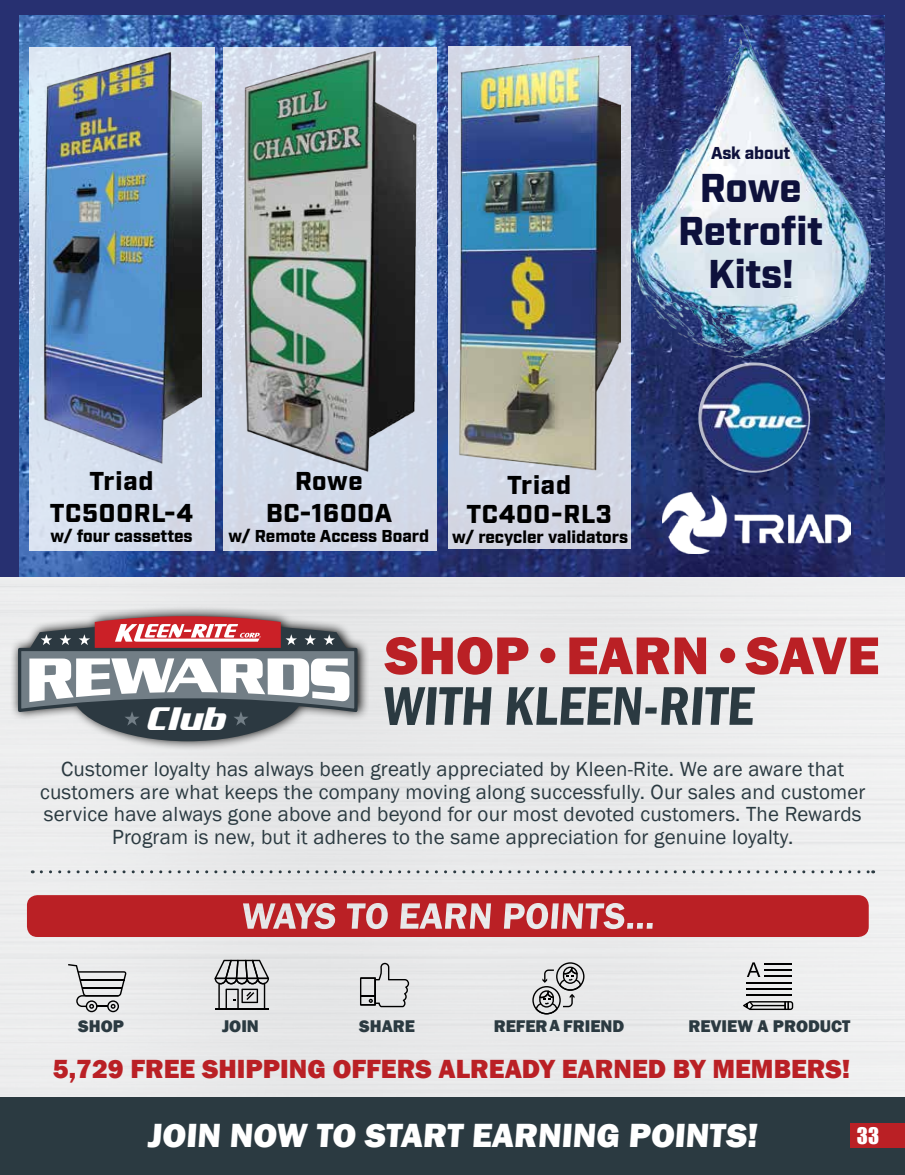
<style>
.page{position:relative;width:905px;height:1175px;background:#fff}
.page>*{position:absolute;margin:0;border:0;box-sizing:border-box;transform-origin:0 0}
.t1{font:900 40.2px/43px "Industry";letter-spacing:-.005em;color:#0e113c;text-align:center}
.t2{font:800 34.5px "Franklin Gothic";color:#fff}
.t3{font:italic 700 32.4px "Enter Sansman";color:#fff}
.t4{font:800 27px "Franklin Gothic";color:#ba2025}
.t5{font:900 25.8px/31.5px "Industry";letter-spacing:.03em;color:#000;text-align:center}
.t6{font:21px/22.5px "Franklin Gothic";letter-spacing:.01em;color:#2b3a41;text-align:center}
.t7{font:21px "Impact";color:#fff}
.t8{font:800 17.4px "Franklin Gothic";color:#2b3a41}
.t9{font:900 17.25px "Industry";color:#000}
.t10{font:900 17.25px "Industry";letter-spacing:-.005em;color:#0e113c}
.t11{font:800 16.5px "Franklin Gothic";color:#2b3a41}
</style>
<div class="page">
<div style="left:0;top:577px;width:904px;height:520px;background:#e9eaeb"></div>
<svg style="left:746px;top:962px;width:45px;height:15px"></svg>
<hr style="left:763px;top:975px;width:28px;height:2px;background:#000">
<hr style="left:746px;top:982px;width:45px;height:1px;background:#000">
<hr style="left:746px;top:988px;width:45px;height:1px;background:#000">
<hr style="left:746px;top:994px;width:45px;height:1px;background:#000">
<svg style="left:743px;top:1001px;width:50px;height:9px"></svg>
<svg style="left:68px;top:964px;width:58px;height:48px;background:#bcbdbd"></svg>
<svg style="left:214px;top:959px;width:55px;height:50px;background:#a8a9a9"></svg>
<svg style="left:532px;top:962px;width:52px;height:52px;background:#b6b7b8"></svg>
<svg style="left:360px;top:962px;width:49px;height:45px;background:#c2c3c4"></svg>
<svg style="left:27px;top:895px;width:841px;height:42px;background:#c03c41"></svg>
<svg style="left:384px;top:637px;width:494px;height:37px;background:#cf7a7d"></svg>
<svg style="left:384px;top:687px;width:371px;height:38px;background:#878f93"></svg>
<svg style="left:10px;top:605px;width:359px;height:145px;background:#dbdcdd"></svg>
<div style="left:71px;top:641px;width:233px;height:100px;background:#2c3941;border-radius:50%"></div>
<svg style="left:16px;top:614px;width:343px;height:111px"></svg>
<svg style="left:41px;top:870px;width:832px;height:3px;background:#bbbfc2"></svg>
<div style="left:0;top:1097px;width:904px;height:77px;background:#2b3a41"></div>
<div style="left:547px;top:1019px;width:13px;height:12px;background:#e6eaeb"></div>
<div style="left:850px;top:1124px;width:54px;height:24px;background:#ba2025"></div>
<div style="left:0;top:0;width:904px;height:577px;background:#273071"></div>
<img style="left:20px;top:15px;width:864px;height:562px">
<img style="left:625px;top:15px;width:245px;height:343px">
<div style="left:448px;top:47px;width:183px;height:502px;background:#d3d7e4"></div>
<div style="left:30px;top:47px;width:185px;height:503px;background:#d5deed"></div>
<div style="left:223px;top:47px;width:214px;height:503px;background:#d3d9e8"></div>
<img style="left:662px;top:492px;width:188px;height:61px">
<img style="left:240px;top:48px;width:185px;height:424px">
<img style="left:37px;top:48px;width:165px;height:419px">
<img style="left:451px;top:55px;width:169px;height:417px">
<img style="left:700px;top:361px;width:111px;height:112px">
<p class="t10" style="left:711px;top:142px;width:81px">Ask about</p>
<h1 class="t1" style="left:678px;top:168px;width:146px">Rowe<br>Retrofit<br>Kits!</h1>
<p class="t5" style="left:50px;top:466px;width:145px">Triad<br>TC500RL-4</p>
<p class="t9" style="left:50px;top:526px;width:144px">w/ four cassettes</p>
<p class="t9" style="left:452px;top:527px;width:178px">w/ recycler validators</p>
<p class="t5" style="left:266px;top:466px;width:127px">Rowe<br>BC-1600A</p>
<p class="t9" style="left:229px;top:526px;width:202px">w/ Remote Access Board</p>
<p class="t5" style="left:466px;top:472px;width:147px;line-height:28.7px">Triad<br>TC400-RL3</p>
<h3 class="t3" style="left:148px;top:700px;width:80px">Club</h3>
<p class="t6" style="left:40px;top:758px;width:827px">Customer loyalty has always been greatly appreciated by Kleen-Rite. We are aware that customers are what keeps the company moving along successfully. Our sales and customer service have always gone above and beyond for our most devoted customers. The Rewards Program is new, but it adheres to the same appreciation for genuine loyalty.</p>
<p class="t11" style="left:549px;top:1014px;width:12px">A</p>
<p class="t8" style="left:78px;top:1014px;width:47px">SHOP</p>
<p class="t8" style="left:222px;top:1014px;width:38px">JOIN</p>
<p class="t8" style="left:359px;top:1014px;width:57px">SHARE</p>
<p class="t8" style="left:493px;top:1014px;width:132px">REFERA FRIEND</p>
<p class="t8" style="left:688px;top:1014px;width:163px">REVIEW A PRODUCT</p>
<p class="t4" style="left:53px;top:1051px;width:798px">5,729 FREE SHIPPING OFFERS ALREADY EARNED BY MEMBERS!</p>
<h2 class="t2" style="left:147px;top:1113px;width:614px">JOIN NOW TO START EARNING POINTS!</h2>
<p class="t7" style="left:856px;top:1119px;width:24px">33</p>
</div>
